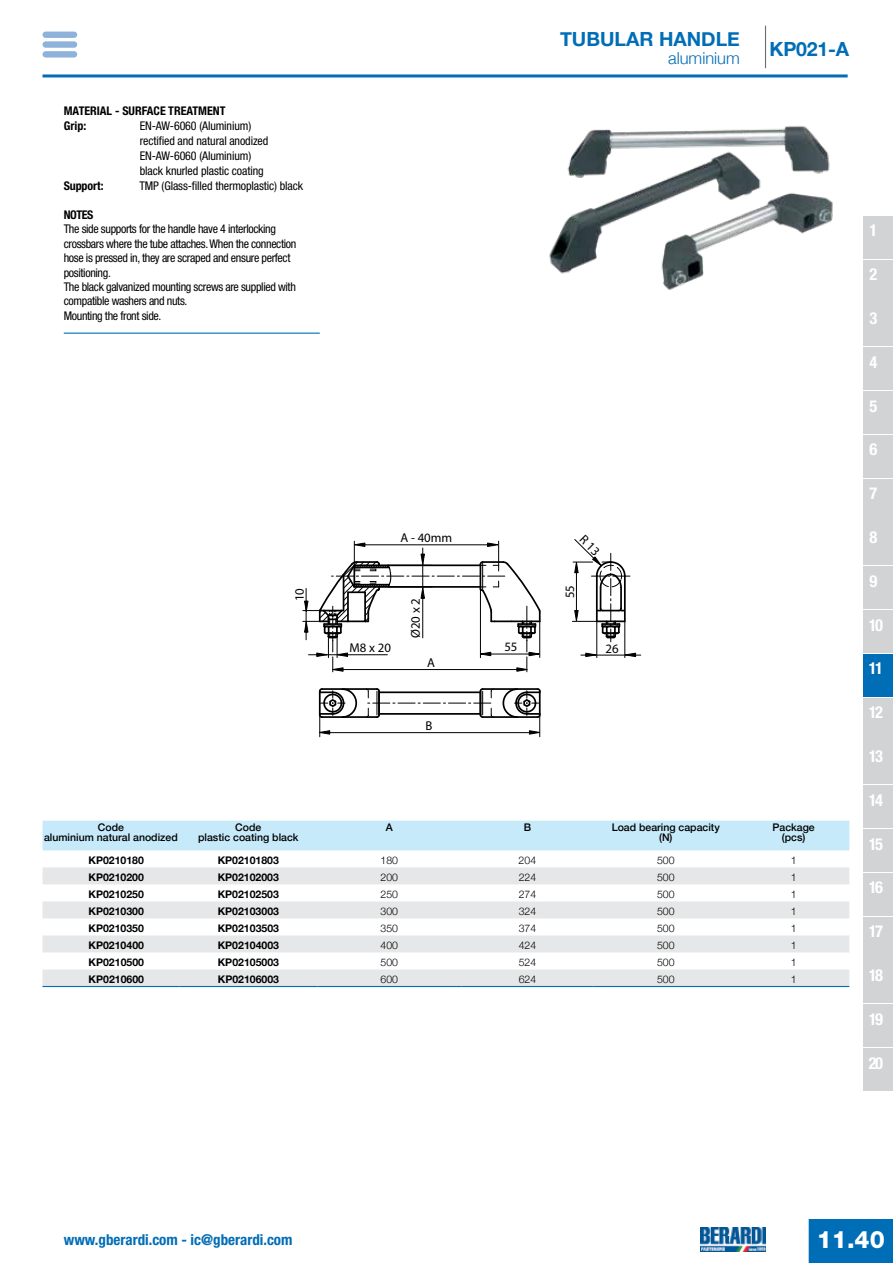
<style>
.page{position:relative;width:893px;height:1263px;background:#fff}
.page>*{position:absolute;margin:0;border:0;box-sizing:border-box;transform-origin:0 0}
.t1{font:800 24px "Helvetica Neue LT Std";color:#fff}
.t2{font:700 19.5px "Helvetica Neue";color:#006db7}
.t3{font:700 condensed 16.5px "Helvetica Neue LTW1 G";letter-spacing:-.09em;color:#fff}
.t4{font:300 16.5px "Helvetica Neue";color:#006db7}
.t5{font:700 condensed 15px "Helvetica Neue LTW1 G";color:#006db7}
.t6{font:italic condensed 12.9px "Helvetica Neue LTW1 G";color:#000}
.t7{font:condensed 12px/14.4px "Helvetica Neue LTW1 G";letter-spacing:-.03em;color:#000}
.t8{font:condensed 12px/15px "Helvetica Neue LTW1 G";letter-spacing:-.01em;color:#000}
.t9{font:700 condensed 12px/15px "Helvetica Neue LTW1 G";color:#000}
.t10{font:700 10.5px "Helvetica Neue";color:#000}
.t11{font:500 10.5px/10.5px "Helvetica Neue";color:#000;text-align:center}
.t12{font:300 10.5px "Helvetica Neue";color:#000}
</style>
<div class="page">
<img style="left:549px;top:126px;width:284px;height:164px">
<hr style="left:581px;top:655px;width:60px;height:1px;background:#000">
<hr style="left:596px;top:621px;width:1px;height:37px;background:#000">
<hr style="left:624px;top:621px;width:1px;height:37px;background:#000">
<svg style="left:585px;top:652px;width:16px;height:6px"></svg>
<svg style="left:620px;top:652px;width:16px;height:6px"></svg>
<svg style="left:318px;top:688px;width:223px;height:49px"></svg>
<svg style="left:303px;top:541px;width:238px;height:131px"></svg>
<div style="left:808px;top:1219px;width:85px;height:44px;background:#006db7"></div>
<hr style="left:807px;top:1203px;width:2px;height:60px;background:#fff">
<hr style="left:43px;top:74px;width:805px;height:3px;background:#006db7">
<hr style="left:765px;top:26px;width:1px;height:42px;background:#6d6e71">
<div style="left:863px;top:216px;width:30px;height:43px;background:#d1d3d4"></div>
<div style="left:863px;top:260px;width:30px;height:42px;background:#d1d3d4"></div>
<div style="left:863px;top:304px;width:30px;height:42px;background:#d1d3d4"></div>
<div style="left:863px;top:347px;width:30px;height:43px;background:#d1d3d4"></div>
<div style="left:863px;top:391px;width:30px;height:43px;background:#d1d3d4"></div>
<div style="left:863px;top:435px;width:30px;height:42px;background:#d1d3d4"></div>
<div style="left:863px;top:479px;width:30px;height:42px;background:#d1d3d4"></div>
<div style="left:863px;top:523px;width:30px;height:42px;background:#d1d3d4"></div>
<div style="left:863px;top:566px;width:30px;height:43px;background:#d1d3d4"></div>
<div style="left:863px;top:610px;width:30px;height:43px;background:#d1d3d4"></div>
<div style="left:863px;top:654px;width:30px;height:42px;background:#006db7"></div>
<div style="left:863px;top:698px;width:30px;height:42px;background:#d1d3d4"></div>
<div style="left:863px;top:742px;width:30px;height:42px;background:#d1d3d4"></div>
<div style="left:863px;top:785px;width:30px;height:43px;background:#d1d3d4"></div>
<div style="left:863px;top:829px;width:30px;height:43px;background:#d1d3d4"></div>
<div style="left:863px;top:873px;width:30px;height:42px;background:#d1d3d4"></div>
<div style="left:863px;top:917px;width:30px;height:42px;background:#d1d3d4"></div>
<div style="left:863px;top:961px;width:30px;height:42px;background:#d1d3d4"></div>
<div style="left:863px;top:1004px;width:30px;height:43px;background:#d1d3d4"></div>
<div style="left:863px;top:1048px;width:30px;height:43px;background:#d1d3d4"></div>
<img style="left:701px;top:1228px;width:64px;height:24px">
<div style="left:43px;top:821px;width:806px;height:29px;background:#c7eafb"></div>
<svg style="left:43px;top:867px;width:806px;height:119px;fill:#e6e7e8"></svg>
<hr style="left:43px;top:986px;width:136px;height:1px;background:#006db7">
<hr style="left:179px;top:986px;width:138px;height:1px;background:#006db7">
<hr style="left:317px;top:986px;width:144px;height:1px;background:#006db7">
<hr style="left:461px;top:986px;width:133px;height:1px;background:#006db7">
<hr style="left:594px;top:986px;width:144px;height:1px;background:#006db7">
<hr style="left:738px;top:986px;width:111px;height:1px;background:#006db7">
<hr style="left:64px;top:333px;width:256px;height:1px;background:#006db7">
<div style="left:43px;top:32px;width:34px;height:6px;background:#8fb2da;border-radius:3px"></div>
<div style="left:43px;top:41px;width:34px;height:7px;background:#8fb2da;border-radius:3px"></div>
<div style="left:43px;top:51px;width:34px;height:7px;background:#8fb2da;border-radius:3px"></div>
<svg style="left:572px;top:539px;width:58px;height:103px"></svg>
<p class="t9" style="left:64px;top:103px;width:163px">MATERIAL - SURFACE TREATMENT<br>Grip:</p>
<p class="t8" style="left:140px;top:118px;width:130px">EN-AW-6060 (Aluminium) rectified and natural anodized<br>EN-AW-6060 (Aluminium) black knurled plastic coating</p>
<p class="t9" style="left:64px;top:178px;width:41px">Support:</p>
<p class="t8" style="left:139px;top:178px;width:165px">TMP (Glass-filled thermoplastic) black</p>
<p class="t9" style="left:64px;top:207px;width:31px">NOTES</p>
<p class="t7" style="left:64px;top:222px;width:234px">The side supports for the handle have 4 interlocking crossbars where the tube attaches. When the connection hose is pressed in, they are scraped and ensure perfect positioning.<br>The black galvanized mounting screws are supplied with compatible washers and nuts.<br>Mounting the front side.</p>
<h2 class="t2" style="left:560px;top:24px;width:181px">TUBULAR HANDLE</h2>
<h3 class="t4" style="left:668px;top:45px;width:73px">aluminium</h3>
<h2 class="t2" style="left:770px;top:34px;width:81px">KP021-A</h2>
<p class="t6" style="left:292px;top:601px;width:15px;rotate:-90deg">10</p>
<p class="t6" style="left:400px;top:530px;width:53px">A - 40mm</p>
<p class="t6" style="left:350px;top:640px;width:43px">M8 x 20</p>
<p class="t6" style="left:407px;top:638px;width:41px;rotate:-90deg">Ø20 x 2</p>
<p class="t6" style="left:427px;top:655px;width:9px">A</p>
<p class="t6" style="left:425px;top:718px;width:8px">B</p>
<p class="t6" style="left:504px;top:639px;width:15px">55</p>
<p class="t6" style="left:562px;top:598px;width:15px;rotate:-90deg">55</p>
<p class="t6" style="left:605px;top:641px;width:15px">26</p>
<p class="t11" style="left:44px;top:821px;width:135px">Code<br>aluminium natural anodized</p>
<p class="t11" style="left:198px;top:821px;width:102px">Code<br>plastic coating black</p>
<p class="t11" style="left:386px;top:821px;width:9px">A</p>
<p class="t11" style="left:524px;top:821px;width:9px">B</p>
<p class="t11" style="left:612px;top:821px;width:110px">Load bearing capacity (N)</p>
<p class="t11" style="left:772px;top:821px;width:44px">Package (pcs)</p>
<p class="t10" style="left:88px;top:852px;width:57px">KP0210180</p>
<p class="t10" style="left:218px;top:852px;width:63px">KP02101803</p>
<p class="t12" style="left:380px;top:852px;width:19px">180</p>
<p class="t12" style="left:519px;top:852px;width:19px">204</p>
<p class="t12" style="left:657px;top:852px;width:19px">500</p>
<p class="t12" style="left:791px;top:852px;width:7px">1</p>
<p class="t10" style="left:89px;top:869px;width:57px">KP0210200</p>
<p class="t10" style="left:218px;top:869px;width:63px">KP02102003</p>
<p class="t12" style="left:380px;top:869px;width:19px">200</p>
<p class="t12" style="left:519px;top:869px;width:19px">224</p>
<p class="t12" style="left:657px;top:869px;width:19px">500</p>
<p class="t12" style="left:791px;top:869px;width:7px">1</p>
<p class="t10" style="left:89px;top:886px;width:57px">KP0210250</p>
<p class="t10" style="left:218px;top:886px;width:63px">KP02102503</p>
<p class="t12" style="left:381px;top:886px;width:19px">250</p>
<p class="t12" style="left:519px;top:886px;width:19px">274</p>
<p class="t12" style="left:657px;top:886px;width:19px">500</p>
<p class="t12" style="left:791px;top:886px;width:7px">1</p>
<p class="t10" style="left:89px;top:903px;width:57px">KP0210300</p>
<p class="t10" style="left:218px;top:903px;width:63px">KP02103003</p>
<p class="t12" style="left:381px;top:903px;width:19px">300</p>
<p class="t12" style="left:519px;top:903px;width:19px">324</p>
<p class="t12" style="left:657px;top:903px;width:19px">500</p>
<p class="t12" style="left:791px;top:903px;width:7px">1</p>
<p class="t10" style="left:89px;top:920px;width:57px">KP0210350</p>
<p class="t10" style="left:218px;top:920px;width:63px">KP02103503</p>
<p class="t12" style="left:381px;top:920px;width:19px">350</p>
<p class="t12" style="left:519px;top:920px;width:19px">374</p>
<p class="t12" style="left:657px;top:920px;width:19px">500</p>
<p class="t12" style="left:791px;top:920px;width:7px">1</p>
<p class="t10" style="left:89px;top:937px;width:57px">KP0210400</p>
<p class="t10" style="left:218px;top:937px;width:63px">KP02104003</p>
<p class="t12" style="left:381px;top:937px;width:19px">400</p>
<p class="t12" style="left:519px;top:937px;width:19px">424</p>
<p class="t12" style="left:657px;top:937px;width:19px">500</p>
<p class="t12" style="left:791px;top:937px;width:7px">1</p>
<p class="t10" style="left:89px;top:954px;width:57px">KP0210500</p>
<p class="t10" style="left:218px;top:954px;width:63px">KP02105003</p>
<p class="t12" style="left:381px;top:954px;width:19px">500</p>
<p class="t12" style="left:519px;top:954px;width:19px">524</p>
<p class="t12" style="left:657px;top:954px;width:19px">500</p>
<p class="t12" style="left:791px;top:954px;width:7px">1</p>
<p class="t10" style="left:89px;top:971px;width:57px">KP0210600</p>
<p class="t10" style="left:218px;top:971px;width:63px">KP02106003</p>
<p class="t12" style="left:381px;top:970px;width:19px">600</p>
<p class="t12" style="left:519px;top:970px;width:19px">624</p>
<p class="t12" style="left:657px;top:970px;width:19px">500</p>
<p class="t12" style="left:791px;top:970px;width:7px">1</p>
<h3 class="t3" style="left:870px;top:221px;width:9px">1</h3>
<h3 class="t3" style="left:870px;top:264px;width:9px">2</h3>
<h3 class="t3" style="left:870px;top:308px;width:9px">3</h3>
<h3 class="t3" style="left:870px;top:352px;width:9px">4</h3>
<h3 class="t3" style="left:870px;top:396px;width:9px">5</h3>
<h3 class="t3" style="left:870px;top:440px;width:9px">6</h3>
<h3 class="t3" style="left:870px;top:483px;width:9px">7</h3>
<h3 class="t3" style="left:870px;top:527px;width:9px">8</h3>
<h3 class="t3" style="left:870px;top:571px;width:9px">9</h3>
<h3 class="t3" style="left:869px;top:615px;width:16px">10</h3>
<h3 class="t3" style="left:869px;top:658px;width:16px">11</h3>
<h3 class="t3" style="left:869px;top:702px;width:16px">12</h3>
<h3 class="t3" style="left:869px;top:746px;width:16px">13</h3>
<h3 class="t3" style="left:869px;top:790px;width:16px">14</h3>
<h3 class="t3" style="left:869px;top:834px;width:16px">15</h3>
<h3 class="t3" style="left:869px;top:877px;width:16px">16</h3>
<h3 class="t3" style="left:869px;top:921px;width:16px">17</h3>
<h3 class="t3" style="left:869px;top:965px;width:16px">18</h3>
<h3 class="t3" style="left:869px;top:1009px;width:16px">19</h3>
<h3 class="t3" style="left:869px;top:1053px;width:16px">20</h3>
<p class="t5" style="left:64px;top:1231px;width:230px">www.gberardi.com - ic@gberardi.com</p>
<h1 class="t1" style="left:817px;top:1225px;width:70px">11.40</h1>
</div>
